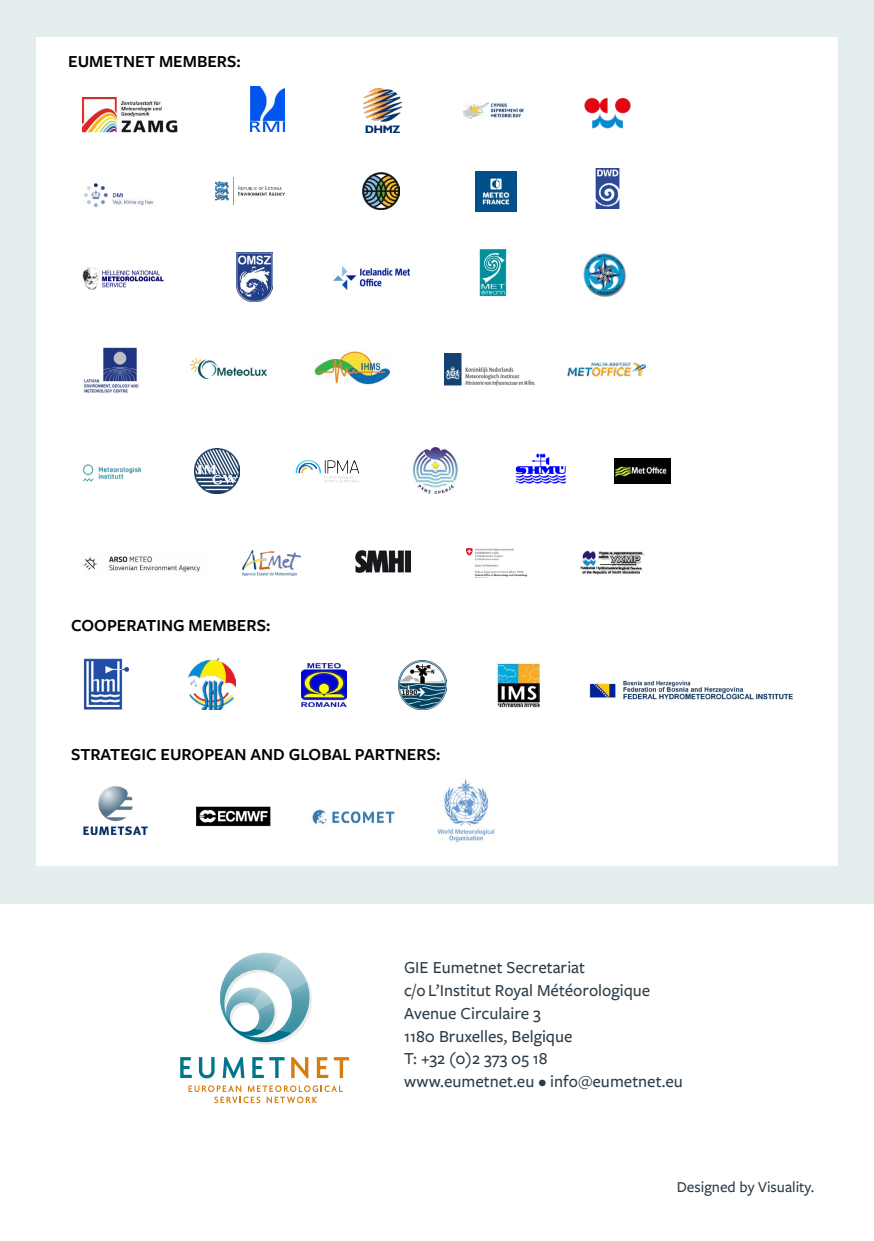
<style>
.page{position:relative;width:874px;height:1241px;background:#fff}
.page>*{position:absolute;margin:0;border:0;box-sizing:border-box;transform-origin:0 0}
.t1{font:500 17.5px/22.8px "Freight Sans Pro";color:#2c3b46}
.t2{font:600 17.5px "Freight Sans Pro";color:#000}
.t3{font:500 15.75px "Freight Sans Pro";color:#2c3b46}
</style>
<div class="page">
<div style="left:0;top:0;width:873px;height:903px;background:#e5eeef"></div>
<div style="left:36px;top:38px;width:801px;height:827px;background:#fff"></div>
<svg style="left:220px;top:952px;width:92px;height:93px"></svg>
<svg style="left:180px;top:1057px;width:12px;height:20px"></svg>
<svg style="left:199px;top:1057px;width:15px;height:21px"></svg>
<svg style="left:222px;top:1057px;width:22px;height:20px"></svg>
<svg style="left:252px;top:1057px;width:32px;height:20px"></svg>
<svg style="left:291px;top:1057px;width:17px;height:21px"></svg>
<svg style="left:316px;top:1057px;width:33px;height:20px"></svg>
<svg style="left:188px;top:1085px;width:154px;height:17px"></svg>
<img style="left:363px;top:88px;width:38px;height:44px">
<img style="left:84px;top:556px;width:116px;height:16px">
<img style="left:82px;top:97px;width:95px;height:36px">
<img style="left:595px;top:168px;width:25px;height:40px">
<img style="left:82px;top:267px;width:82px;height:23px">
<img style="left:236px;top:252px;width:36px;height:49px">
<img style="left:333px;top:267px;width:76px;height:23px">
<img style="left:479px;top:249px;width:28px;height:48px">
<img style="left:583px;top:253px;width:43px;height:44px">
<img style="left:84px;top:347px;width:55px;height:46px">
<img style="left:190px;top:358px;width:76px;height:21px">
<img style="left:314px;top:351px;width:75px;height:34px">
<img style="left:444px;top:354px;width:90px;height:31px">
<img style="left:567px;top:362px;width:78px;height:15px">
<img style="left:83px;top:464px;width:59px;height:18px">
<img style="left:195px;top:448px;width:44px;height:45px">
<img style="left:412px;top:447px;width:46px;height:46px">
<img style="left:515px;top:453px;width:51px;height:31px">
<img style="left:243px;top:550px;width:57px;height:25px">
<img style="left:355px;top:550px;width:55px;height:23px">
<img style="left:466px;top:548px;width:60px;height:29px">
<img style="left:580px;top:551px;width:64px;height:23px">
<img style="left:614px;top:459px;width:56px;height:24px">
<img style="left:463px;top:102px;width:60px;height:18px">
<img style="left:584px;top:97px;width:46px;height:31px">
<img style="left:84px;top:183px;width:70px;height:25px">
<img style="left:362px;top:172px;width:37px;height:38px">
<img style="left:475px;top:171px;width:41px;height:41px">
<img style="left:251px;top:87px;width:34px;height:45px">
<img style="left:83px;top:658px;width:46px;height:51px">
<img style="left:188px;top:658px;width:48px;height:51px">
<img style="left:302px;top:663px;width:44px;height:43px">
<img style="left:398px;top:660px;width:48px;height:49px">
<img style="left:496px;top:663px;width:43px;height:44px">
<img style="left:589px;top:680px;width:204px;height:20px">
<img style="left:83px;top:786px;width:65px;height:50px">
<img style="left:196px;top:806px;width:75px;height:21px">
<img style="left:312px;top:809px;width:83px;height:16px">
<img style="left:437px;top:779px;width:58px;height:63px">
<img style="left:214px;top:177px;width:71px;height:28px">
<img style="left:295px;top:460px;width:64px;height:23px">
<p class="t2" style="left:68px;top:49px;width:174px">EUMETNET MEMBERS:</p>
<p class="t2" style="left:71px;top:613px;width:201px">COOPERATING MEMBERS:</p>
<p class="t2" style="left:71px;top:742px;width:370px">STRATEGIC EUROPEAN AND GLOBAL PARTNERS:</p>
<p class="t1" style="left:404px;top:955px;width:280px">GIE Eumetnet Secretariat<br>c/o L’Institut Royal Météorologique<br>Avenue Circulaire 3<br>1180 Bruxelles, Belgique<br>T: +32 (0)2 373 05 18<br>www.eumetnet.eu • info@eumetnet.eu</p>
<p class="t3" style="left:676px;top:1176px;width:139px">Designed by Visuality.</p>
</div>
